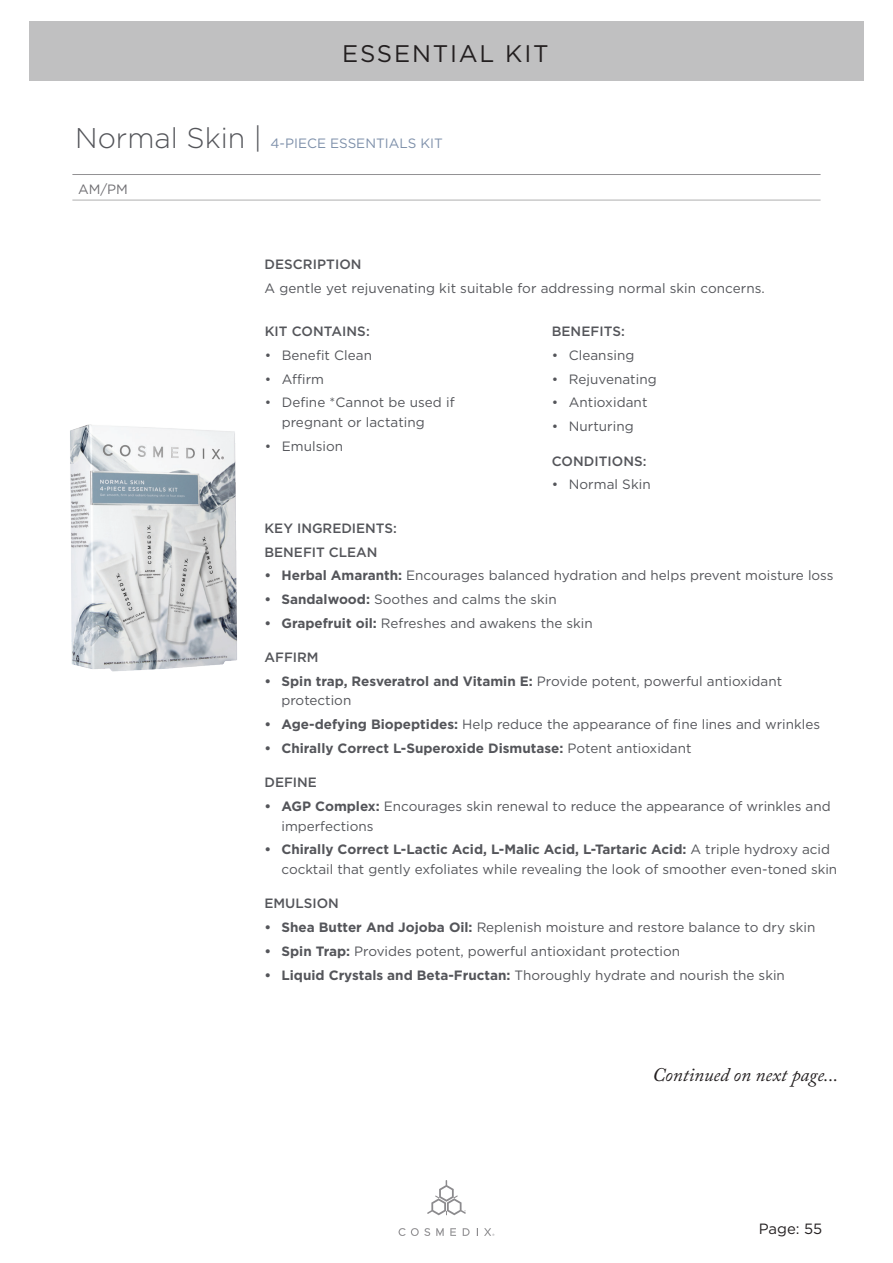
<style>
.page{position:relative;width:893px;height:1263px;background:#fff}
.page>*{position:absolute;margin:0;border:0;box-sizing:border-box;transform-origin:0 0}
.t1{font:24px "Gotham";letter-spacing:.075em;color:#231f20}
.t2{font:italic 19.2px "Adobe Caslon Pro";color:#231f20}
.t3{font:14.85px "Gotham";color:#231f20}
.t4{font:13.5px/19.5px "Gotham";color:#54555a}
.t5{font:500 13.5px/23.7px "Gotham";color:#54555a}
.t6{font:700 13.5px "Gotham";color:#54555a}
.t7{font:13.5px "Gotham";color:#7e90aa}
.t8{font:13.5px "Gotham";color:#717074}
.s1{font-weight:300;font-size:28.5px;color:#54555a}
.s2{font-weight:700}
.s3{font-weight:400}
</style>
<div class="page">
<div style="left:29px;top:22px;width:835px;height:59px;background:#c0c0c1"></div>
<svg style="left:427px;top:1180px;width:39px;height:35px"></svg>
<svg style="left:436px;top:1228px;width:8px;height:8px"></svg>
<svg style="left:399px;top:1228px;width:31px;height:8px"></svg>
<svg style="left:450px;top:1228px;width:6px;height:8px"></svg>
<svg style="left:463px;top:1228px;width:7px;height:8px"></svg>
<svg style="left:476px;top:1228px;width:2px;height:8px"></svg>
<svg style="left:484px;top:1228px;width:10px;height:8px"></svg>
<img style="left:70px;top:424px;width:167px;height:248px">
<hr style="left:71px;top:172px;width:750px;height:3px;background:#231f20;opacity:.2">
<hr style="left:71px;top:198px;width:750px;height:3px;background:#231f20;opacity:.2">
<h1 class="t1" style="left:342px;top:38px;width:208px">ESSENTIAL KIT</h1>
<p class="t7" style="left:75px;top:135px;width:369px"><span class="s1">Normal Skin |</span> 4-PIECE ESSENTIALS KIT</p>
<p class="t8" style="left:78px;top:180px;width:51px">AM/PM</p>
<p class="t5" style="left:264px;top:252px;width:99px">DESCRIPTION</p>
<p class="t4" style="left:264px;top:278px;width:502px">A gentle yet rejuvenating kit suitable for addressing normal skin concerns.</p>
<p class="t5" style="left:265px;top:319px;width:107px">KIT CONTAINS:</p>
<p class="t4" style="left:265px;top:345px;width:109px">• Benefit Clean</p>
<p class="t4" style="left:265px;top:369px;width:61px">• Affirm</p>
<p class="t4" style="left:282px;top:393px;width:174px;text-indent:-17px">• Define *Cannot be used if pregnant or lactating</p>
<p class="t4" style="left:265px;top:436px;width:80px">• Emulsion</p>
<p class="t5" style="left:552px;top:319px;width:75px">BENEFITS:</p>
<p class="t4" style="left:552px;top:345px;width:84px">• Cleansing</p>
<p class="t4" style="left:552px;top:369px;width:107px">• Rejuvenating</p>
<p class="t4" style="left:552px;top:393px;width:97px">• Antioxidant</p>
<p class="t4" style="left:552px;top:416px;width:84px">• Nurturing</p>
<p class="t5" style="left:552px;top:449px;width:96px">CONDITIONS:</p>
<p class="t4" style="left:552px;top:474px;width:100px">• Normal Skin</p>
<p class="t5" style="left:264px;top:516px;width:134px">KEY INGREDIENTS:<br>BENEFIT CLEAN</p>
<p class="t4" style="left:264px;top:565px;width:571px"><span class="s2">• Herbal Amaranth:</span> Encourages balanced hydration and helps prevent moisture loss</p>
<p class="t4" style="left:264px;top:589px;width:294px"><span class="s2">• Sandalwood:</span> Soothes and calms the skin</p>
<p class="t4" style="left:264px;top:613px;width:330px"><span class="s2">• Grapefruit oil:</span> Refreshes and awakens the skin</p>
<p class="t5" style="left:264px;top:645px;width:56px">AFFIRM</p>
<p class="t4" style="left:281px;top:671px;width:502px;text-indent:-17px"><span class="s2">• Spin trap, Resveratrol and Vitamin E:</span> Provide potent, powerful antioxidant protection</p>
<p class="t4" style="left:264px;top:714px;width:557px"><span class="s2">• Age-defying Biopeptides:</span> Help reduce the appearance of fine lines and wrinkles</p>
<p class="t6" style="left:264px;top:739px;width:428px">• Chirally Correct L-Superoxide Dismutase: <span class="s3">Potent antioxidant</span></p>
<p class="t5" style="left:264px;top:770px;width:54px">DEFINE</p>
<p class="t4" style="left:281px;top:796px;width:551px;text-indent:-17px"><span class="s2">• AGP Complex:</span> Encourages skin renewal to reduce the appearance of wrinkles and imperfections</p>
<p class="t4" style="left:281px;top:839px;width:557px;text-indent:-17px"><span class="s2">• Chirally Correct L-Lactic Acid, L-Malic Acid, L-Tartaric Acid:</span> A triple hydroxy acid cocktail that gently exfoliates while revealing the look of smoother even-toned skin</p>
<p class="t5" style="left:264px;top:891px;width:76px">EMULSION</p>
<p class="t4" style="left:264px;top:917px;width:552px"><span class="s2">• Shea Butter And Jojoba Oil:</span> Replenish moisture and restore balance to dry skin</p>
<p class="t4" style="left:264px;top:941px;width:417px"><span class="s2">• Spin Trap:</span> Provides potent, powerful antioxidant protection</p>
<p class="t4" style="left:264px;top:965px;width:522px"><span class="s2">• Liquid Crystals and Beta-Fructan:</span> Thoroughly hydrate and nourish the skin</p>
<h2 class="t2" style="left:652px;top:1063px;width:187px">Continued on next page...</h2>
<p class="t3" style="left:759px;top:1220px;width:65px">Page: 55</p>
</div>
